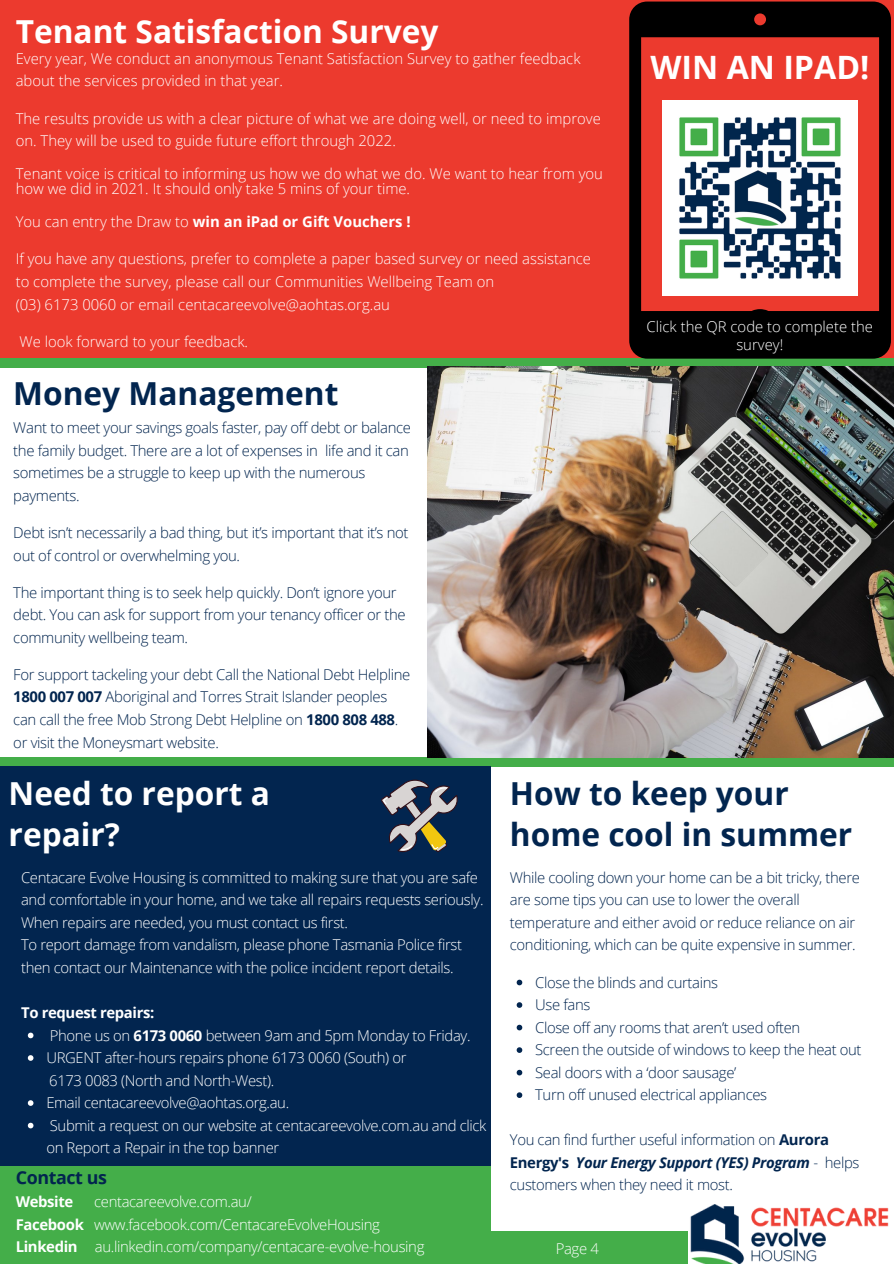
<style>
.page{position:relative;width:894px;height:1264px;background:#fff}
.page>*{position:absolute;margin:0;border:0;box-sizing:border-box;transform-origin:0 0}
.t1{font:700 32.1px "Open Sans";color:#fff}
.t2{font:700 31.65px/40.5px "Open Sans";color:#02254f}
.t3{font:700 31.65px/40.5px "Open Sans";color:#fff}
.t4{font:700 17.85px "Open Sans";letter-spacing:-.025em;color:#02254f}
.t5{font:300 14.85px/22.5px "Open Sans";letter-spacing:-.025em;color:#02254f}
.t6{font:300 14.85px/22.5px "Open Sans";letter-spacing:-.025em;color:#fff}
.t7{font:300 14.85px/22.5px "Open Sans";color:#fff}
.t8{font:700 14.85px "Open Sans";color:#fff}
.t9{font:700 14.85px "Open Sans";letter-spacing:-.025em;color:#fff}
.s1{font-weight:300}
.s2{font-weight:700}
.s3{font-weight:700;font-style:italic}
</style>
<div class="page">
<div style="left:0;top:0;width:893px;height:358px;background:#ec3a2e"></div>
<div style="left:0;top:1230px;width:688px;height:33px;background:#44ae49"></div>
<div style="left:0;top:757px;width:893px;height:9px;background:#44ae49"></div>
<div style="left:0;top:358px;width:893px;height:9px;background:#44ae49"></div>
<img style="left:427px;top:366px;width:466px;height:391px">
<div style="left:0;top:766px;width:490px;height:465px;background:#02254f"></div>
<svg style="left:381px;top:779px;width:77px;height:73px"></svg>
<svg style="left:629px;top:2px;width:261px;height:356px"></svg>
<img style="left:687px;top:1204px;width:202px;height:59px">
<div style="left:0;top:1166px;width:490px;height:97px;background:#44ae49"></div>
<img style="left:662px;top:101px;width:195px;height:194px">
<div style="left:739px;top:309px;width:41px;height:41px;background:#000;border-radius:50%"></div>
<svg style="left:516px;top:979px;width:6px;height:6px"></svg>
<svg style="left:516px;top:1002px;width:6px;height:5px"></svg>
<svg style="left:516px;top:1024px;width:6px;height:6px"></svg>
<svg style="left:516px;top:1047px;width:6px;height:5px"></svg>
<svg style="left:516px;top:1069px;width:6px;height:6px"></svg>
<svg style="left:516px;top:1092px;width:6px;height:5px"></svg>
<svg style="left:28px;top:1032px;width:5px;height:6px"></svg>
<svg style="left:28px;top:1055px;width:5px;height:5px"></svg>
<svg style="left:28px;top:1100px;width:5px;height:5px"></svg>
<svg style="left:28px;top:1122px;width:5px;height:6px"></svg>
<p class="t3" style="left:16px;top:11px;width:424px">Tenant Satisfaction Survey</p>
<p class="t7" style="left:16px;top:47px;width:566px">Every year, We conduct an anonymous Tenant Satisfaction Survey to gather feedback about the services provided in that year.</p>
<p class="t7" style="left:16px;top:107px;width:586px">The results provide us with a clear picture of what we are doing well, or need to improve on. They will be used to guide future effort through 2022.</p>
<p class="t7" style="left:16px;top:166px;width:588px;line-height:14.7px">Tenant voice is critical to informing us how we do what we do. We want to hear from you how we did in 2021. It should only take 5 mins of your time.</p>
<p class="t8" style="left:16px;top:211px;width:396px"><span class="s1">You can entry the Draw to</span> win an iPad or Gift Vouchers !</p>
<p class="t7" style="left:16px;top:247px;width:576px">If you have any questions, prefer to complete a paper based survey or need assistance to complete the survey, please call our Communities Wellbeing Team on</p>
<p class="t7" style="left:16px;top:292px;width:375px">(03) 6173 0060 or email centacareevolve@aohtas.org.au</p>
<p class="t7" style="left:20px;top:330px;width:230px">We look forward to your feedback.</p>
<p class="t1" style="left:650px;top:45px;width:220px">WIN AN IPAD!</p>
<p class="t7" style="left:646px;top:317px;width:228px;line-height:17.9px;text-align:center">Click the QR code to complete the survey!</p>
<p class="t2" style="left:13px;top:372px;width:326px">Money Management</p>
<p class="t5" style="left:13px;top:416px;width:399px">Want to meet your savings goals faster, pay off debt or balance the family budget. There are a lot of expenses in life and it can sometimes be a struggle to keep up with the numerous payments.</p>
<p class="t5" style="left:13px;top:521px;width:396px">Debt isn’t necessarily a bad thing, but it’s important that it’s not out of control or overwhelming you.</p>
<p class="t5" style="left:13px;top:580px;width:394px">The important thing is to seek help quickly. Don’t ignore your debt. You can ask for support from your tenancy officer or the community wellbeing team.</p>
<p class="t5" style="left:13px;top:663px;width:398px">For support tackeling your debt Call the National Debt Helpline<br><span class="s2">1800 007 007</span> Aboriginal and Torres Strait Islander peoples can call the free Mob Strong Debt Helpline on <span class="s2">1800 808 488</span>.</p>
<p class="t5" style="left:13px;top:730px;width:207px">or visit the Moneysmart website.</p>
<p class="t3" style="left:9px;top:772px;width:263px">Need to report a repair?</p>
<p class="t6" style="left:21px;top:865px;width:464px">Centacare Evolve Housing is committed to making sure that you are safe and comfortable in your home, and we take all repairs requests seriously.<br>When repairs are needed, you must contact us first.</p>
<p class="t6" style="left:21px;top:933px;width:442px">To report damage from vandalism, please phone Tasmania Police first</p>
<p class="t6" style="left:21px;top:955px;width:434px">then contact our Maintenance with the police incident report details.</p>
<p class="t9" style="left:21px;top:1002px;width:135px">To request repairs:</p>
<p class="t6" style="left:50px;top:1023px;width:422px">Phone us on <span class="s2">6173 0060</span> between 9am and 5pm Monday to Friday.</p>
<p class="t6" style="left:46px;top:1046px;width:361px">URGENT after-hours repairs phone 6173 0060 (South) or</p>
<p class="t6" style="left:46px;top:1091px;width:244px">Email centacareevolve@aohtas.org.au.</p>
<p class="t6" style="left:46px;top:1113px;width:441px">Submit a request on our website at centacareevolve.com.au and click on Report a Repair in the top banner</p>
<p class="t6" style="left:49px;top:1068px;width:226px">6173 0083 (North and North-West).</p>
<p class="t4" style="left:16px;top:1164px;width:93px">Contact us</p>
<p class="t9" style="left:16px;top:1191px;width:59px">Website</p>
<p class="t6" style="left:94px;top:1190px;width:159px">centacareevolve.com.au/</p>
<p class="t6" style="left:16px;top:1212px;width:365px"><span class="s2">Facebook</span> www.facebook.com/CentacareEvolveHousing</p>
<p class="t6" style="left:16px;top:1235px;width:410px"><span class="s2">Linkedin</span> au.linkedin.com/company/centacare-evolve-housing</p>
<p class="t2" style="left:509px;top:772px;width:344px">How to keep your home cool in summer</p>
<p class="t5" style="left:509px;top:865px;width:351px">While cooling down your home can be a bit tricky, there are some tips you can use to lower the overall temperature and either avoid or reduce reliance on air conditioning, which can be quite expensive in summer.</p>
<p class="t5" style="left:535px;top:970px;width:184px">Close the blinds and curtains</p>
<p class="t5" style="left:535px;top:993px;width:57px">Use fans</p>
<p class="t5" style="left:535px;top:1015px;width:266px">Close off any rooms that aren’t used often</p>
<p class="t5" style="left:535px;top:1038px;width:328px">Screen the outside of windows to keep the heat out</p>
<p class="t5" style="left:535px;top:1060px;width:202px">Seal doors with a ‘door sausage’</p>
<p class="t5" style="left:535px;top:1083px;width:233px">Turn off unused electrical appliances</p>
<p class="t5" style="left:509px;top:1128px;width:351px">You can find further useful information on <span class="s2">Aurora<br>Energy's</span> <span class="s3">Your Energy Support (YES) Program</span> - helps customers when they need it most.</p>
<p class="t6" style="left:555px;top:1236px;width:45px">Page 4</p>
</div>
